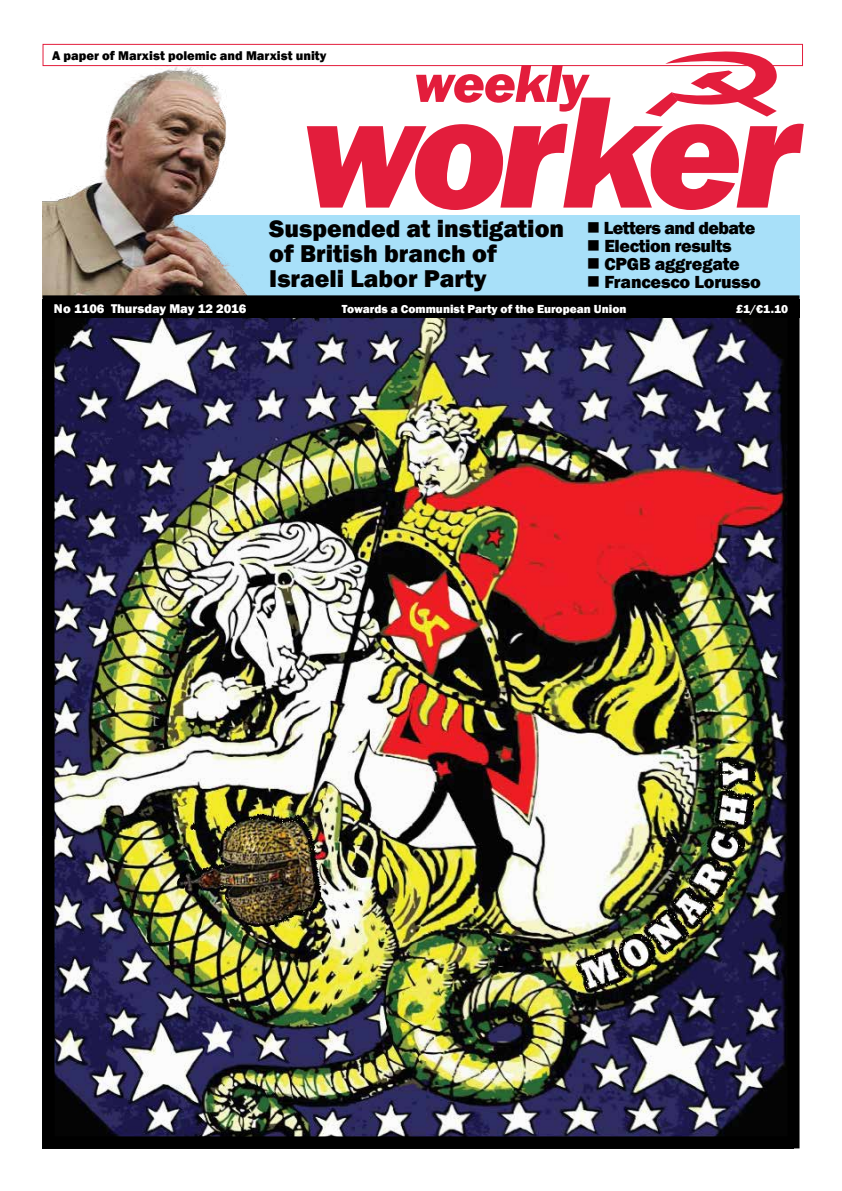
<style>
.page{position:relative;width:842px;height:1191px;background:#fff}
.page>*{position:absolute;margin:0;border:0;box-sizing:border-box;transform-origin:0 0}
.t1{font:italic 800 165px "Franklin Gothic";letter-spacing:-.05em;color:#e31d3c}
.t2{font:italic 800 55px "Franklin Gothic";letter-spacing:-.02em;color:#e31d3c}
.t3{font:800 25px/25px "Franklin Gothic";color:#000}
.t4{font:800 18px "Franklin Gothic";letter-spacing:-.02em;color:#000}
.t5{font:800 13px "Franklin Gothic";color:#000}
.t6{font:800 13px "Franklin Gothic";color:#fff}
.t7{font:800 12px "Franklin Gothic";color:#fff}
</style>
<div class="page">
<div style="left:43px;top:44px;width:760px;height:22px;border:1px solid #e31d3c"></div>
<svg style="left:645px;top:43px;width:132px;height:74px"></svg>
<div style="left:43px;top:215px;width:756px;height:83px;background:#a8e0f9"></div>
<img style="left:43px;top:65px;width:206px;height:230px">
<img style="left:56px;top:318px;width:730px;height:817px">
<div style="left:43px;top:295px;width:756px;height:853px;border:12px solid #000"></div>
<div style="left:43px;top:299px;width:756px;height:19px;background:#000"></div>
<p class="t5" style="left:52px;top:47px;width:276px">A paper of Marxist polemic and Marxist unity</p>
<h2 class="t2" style="left:414px;top:47px;width:175px">weekly</h2>
<h1 class="t1" style="left:301px;top:44px;width:500px">worker</h1>
<h3 class="t3" style="left:269px;top:216px;width:296px">Suspended at instigation of British branch of<br>Israeli Labor Party</h3>
<p class="t4" style="left:587px;top:217px;width:170px">■ Letters and debate</p>
<p class="t4" style="left:587px;top:235px;width:146px">■ Election results</p>
<p class="t4" style="left:587px;top:253px;width:154px">■ CPGB aggregate</p>
<p class="t4" style="left:587px;top:271px;width:176px">■ Francesco Lorusso</p>
<p class="t6" style="left:54px;top:300px;width:194px">No 1106 Thursday May 12 2016</p>
<p class="t7" style="left:342px;top:301px;width:286px">Towards a Communist Party of the European Union</p>
<p class="t7" style="left:736px;top:301px;width:54px">£1/€1.10</p>
</div>
